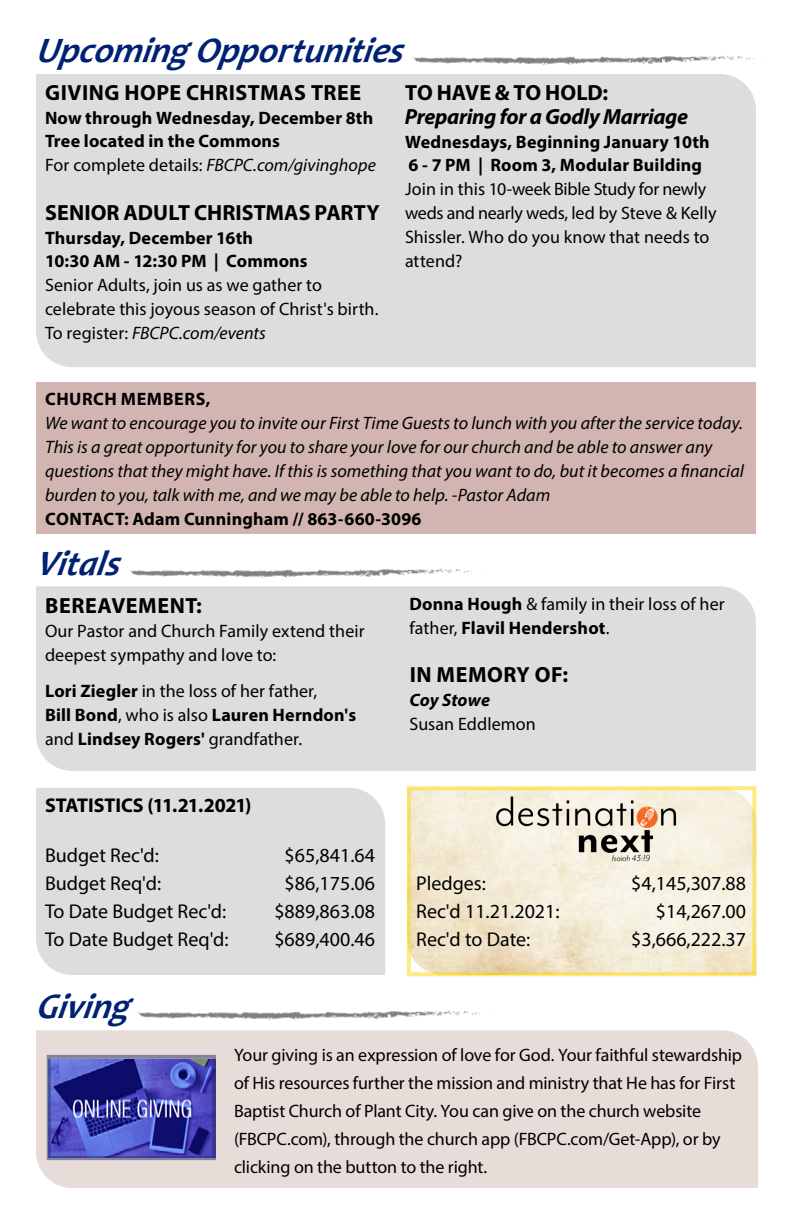
<style>
.page{position:relative;width:792px;height:1224px;background:#fff}
.page>*{position:absolute;margin:0;border:0;box-sizing:border-box;transform-origin:0 0}
.t1{font:italic 700 36px "Candara";color:#002272}
.t2{font:700 22px "Myriad Pro";letter-spacing:.015em;color:#000}
.t3{font:italic 700 22px "Myriad Pro";letter-spacing:-.015em;color:#000}
.t4{font:700 22px "Myriad Pro";letter-spacing:-.005em;color:#000}
.t5{font:20px "Myriad Pro";color:#000}
.t6{font:700 20px "Myriad Pro";letter-spacing:-.005em;color:#000}
.t7{font:18px/24px "Myriad Pro";letter-spacing:-.005em;color:#000}
.t8{font:700 18px/24px "Myriad Pro";letter-spacing:.01em;color:#000}
.t9{font:italic 18px/24px "Myriad Pro";color:#000}
.t10{font:700 18px "Myriad Pro";letter-spacing:.03em;color:#000}
.t11{font:italic 700 18px "Myriad Pro";color:#000}
.s1{font-weight:400}
.s2{font-weight:400;font-style:italic}
.s3{font-style:italic}
.s4{font-weight:700}
</style>
<div class="page">
<div style="left:36px;top:74px;width:720px;height:293px;background:#dcddde"></div>
<img style="left:412px;top:55px;width:351px;height:9px">
<div style="left:36px;top:1030px;width:722px;height:158px;background:#e8dcd9"></div>
<img style="left:52px;top:1060px;width:159px;height:95px">
<div style="left:47px;top:1055px;width:169px;height:105px;border:4px solid #232c67"></div>
<img style="left:138px;top:1011px;width:351px;height:9px">
<img style="left:494px;top:793px;width:185px;height:72px">
<div style="left:36px;top:788px;width:349px;height:187px;background:#dcddde"></div>
<div style="left:36px;top:586px;width:720px;height:185px;background:#dcddde"></div>
<img style="left:130px;top:568px;width:351px;height:9px">
<div style="left:36px;top:382px;width:720px;height:152px;background:#d2b5b1"></div>
<h1 class="t1" style="left:36px;top:28px;width:379px">Upcoming Opportunities</h1>
<p class="t2" style="left:45px;top:78px;width:318px">GIVING HOPE CHRISTMAS TREE</p>
<p class="t8" style="left:45px;top:105px;width:332px">Now through Wednesday, December 8th<br>Tree located in the Commons<br><span class="s1">For complete details:</span> <span class="s2">FBCPC.com/givinghope</span></p>
<p class="t2" style="left:45px;top:198px;width:336px">SENIOR ADULT CHRISTMAS PARTY</p>
<p class="t8" style="left:45px;top:225px;width:264px">Thursday, December 16th<br>10:30 AM - 12:30 PM | Commons</p>
<p class="t7" style="left:45px;top:273px;width:335px">Senior Adults, join us as we gather to celebrate this joyous season of Christ's birth.<br>To register: <span class="s3">FBCPC.com/events</span></p>
<p class="t4" style="left:405px;top:78px;width:205px">TO HAVE &amp; TO HOLD:</p>
<p class="t3" style="left:405px;top:102px;width:285px">Preparing for a Godly Marriage</p>
<p class="t8" style="left:405px;top:129px;width:306px">Wednesdays, Beginning January 10th<br>6 - 7 PM | Room 3, Modular Building</p>
<p class="t7" style="left:405px;top:177px;width:313px">Join in this 10-week Bible Study for newly weds and nearly weds, led by Steve &amp; Kelly<br>Shissler. Who do you know that needs to attend?</p>
<p class="t10" style="left:45px;top:387px;width:167px">CHURCH MEMBERS,</p>
<p class="t9" style="left:45px;top:411px;width:700px">We want to encourage you to invite our First Time Guests to lunch with you after the service today.<br>This is a great opportunity for you to share your love for our church and be able to answer any questions that they might have. If this is something that you want to do, but it becomes a financial burden to you, talk with me, and we may be able to help. -Pastor Adam</p>
<p class="t8" style="left:45px;top:506px;width:378px">CONTACT: Adam Cunningham // 863-660-3096</p>
<h1 class="t1" style="left:36px;top:541px;width:95px">Vitals</h1>
<p class="t2" style="left:45px;top:591px;width:158px">BEREAVEMENT:</p>
<p class="t7" style="left:45px;top:618px;width:321px">Our Pastor and Church Family extend their deepest sympathy and love to:</p>
<p class="t8" style="left:45px;top:678px;width:313px">Lori Ziegler <span class="s1">in the loss of her father,<br></span>Bill Bond<span class="s1">, who is also</span> Lauren Herndon's <span class="s1">and</span> Lindsey Rogers' <span class="s1">grandfather.</span></p>
<p class="t6" style="left:45px;top:792px;width:208px">STATISTICS (11.21.2021)</p>
<p class="t5" style="left:45px;top:843px;width:116px">Budget Rec'd:</p>
<p class="t5" style="left:285px;top:843px;width:92px">$65,841.64</p>
<p class="t5" style="left:45px;top:871px;width:118px">Budget Req'd:</p>
<p class="t5" style="left:285px;top:871px;width:92px">$86,175.06</p>
<p class="t5" style="left:45px;top:899px;width:183px">To Date Budget Rec'd:</p>
<p class="t5" style="left:274px;top:899px;width:102px">$889,863.08</p>
<p class="t5" style="left:45px;top:927px;width:185px">To Date Budget Req'd:</p>
<p class="t5" style="left:274px;top:927px;width:102px">$689,400.46</p>
<h1 class="t1" style="left:36px;top:984px;width:94px">Giving</h1>
<p class="t7" style="left:410px;top:591px;width:317px"><span class="s4">Donna Hough</span> &amp; family in their loss of her father, <span class="s4">Flavil Hendershot</span>.</p>
<p class="t2" style="left:410px;top:660px;width:160px">IN MEMORY OF:</p>
<p class="t11" style="left:410px;top:688px;width:82px">Coy Stowe</p>
<p class="t7" style="left:410px;top:711px;width:128px">Susan Eddlemon</p>
<p class="t5" style="left:416px;top:871px;width:71px">Pledges:</p>
<p class="t5" style="left:631px;top:871px;width:117px">$4,145,307.88</p>
<p class="t5" style="left:416px;top:899px;width:145px">Rec'd 11.21.2021:</p>
<p class="t5" style="left:656px;top:899px;width:92px">$14,267.00</p>
<p class="t5" style="left:416px;top:927px;width:116px">Rec'd to Date:</p>
<p class="t5" style="left:631px;top:927px;width:117px">$3,666,222.37</p>
<p class="t7" style="left:234px;top:1040px;width:510px;line-height:28px">Your giving is an expression of love for God. Your faithful stewardship of His resources further the mission and ministry that He has for First Baptist Church of Plant City. You can give on the church website (FBCPC.com), through the church app (FBCPC.com/Get-App), or by clicking on the button to the right.</p>
</div>
